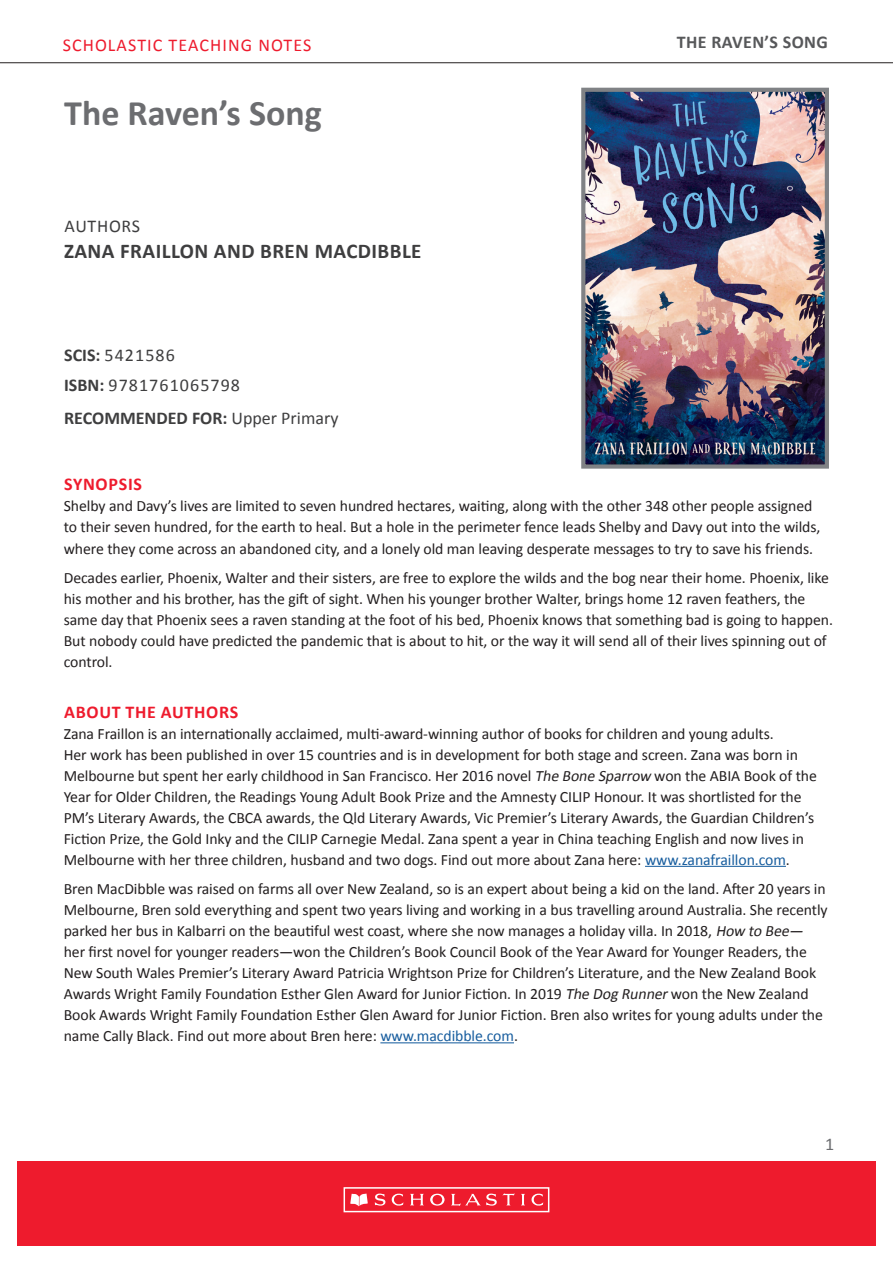
<style>
.page{position:relative;width:893px;height:1263px;background:#fff}
.page>*{position:absolute;margin:0;border:0;box-sizing:border-box;transform-origin:0 0}
.t1{font:700 36px "Calibri";color:#6c6d70}
.t2{font:700 21px "Calibri";letter-spacing:.02em;color:#3e3e3f}
.t3{font:18px "Calibri";letter-spacing:.06em;color:#3e3e3f}
.t4{font:700 18px "Calibri";color:#3e3e3f}
.t5{font:18px "Calibri";letter-spacing:.06em;color:#ee1b2d}
.SUB_HEAD_1{font:700 18px "Calibri";letter-spacing:.04em;color:#ee1b2d}
.t6{font:700 18px "Calibri";letter-spacing:.02em;color:#57585a}
.t7{font:18px "Calibri";letter-spacing:.04em;color:#3e3e3f}
.t8{font:18px "Calibri";color:#6c6d70}
.Body_Copy__Para_spac{font:15.75px/21px "Calibri";letter-spacing:-.005em;color:#231f20}
.s1{font-weight:700}
.s2{font-weight:400}
.s3{font-style:italic}
.s4{color:#175d9e}
</style>
<div class="page">
<hr style="left:0;top:62px;width:893px;height:1px;background:#231f20">
<div style="left:17px;top:1161px;width:859px;height:85px;background:#ee1b2d"></div>
<div style="left:344px;top:1187px;width:205px;height:25px;border:2px solid #fff"></div>
<svg style="left:350px;top:1193px;width:18px;height:13px"></svg>
<svg style="left:375px;top:1193px;width:28px;height:13px"></svg>
<svg style="left:410px;top:1194px;width:14px;height:11px"></svg>
<svg style="left:521px;top:1194px;width:4px;height:11px"></svg>
<svg style="left:531px;top:1193px;width:12px;height:13px"></svg>
<svg style="left:430px;top:1194px;width:15px;height:11px"></svg>
<svg style="left:451px;top:1193px;width:64px;height:13px"></svg>
<img style="left:586px;top:93px;width:238px;height:371px">
<div style="left:581px;top:88px;width:248px;height:381px;border:4px solid #808285"></div>
<hr style="left:645px;top:866px;width:141px;height:1px;background:#175d9e">
<hr style="left:380px;top:1042px;width:134px;height:1px;background:#175d9e">
<p class="t5" style="left:63px;top:32px;width:250px">SCHOLASTIC TEACHING NOTES</p>
<p class="t6" style="left:677px;top:30px;width:153px">THE RAVEN’S SONG</p>
<p class="t1" style="left:64px;top:88px;width:259px">The Raven’s Song</p>
<p class="t7" style="left:65px;top:214px;width:77px">AUTHORS</p>
<p class="t2" style="left:64px;top:236px;width:359px">ZANA FRAILLON AND BREN MACDIBBLE</p>
<p class="t3" style="left:64px;top:342px;width:112px"><span class="s1">SCIS:</span> 5421586</p>
<p class="t3" style="left:64px;top:373px;width:177px"><span class="s1">ISBN:</span> 9781761065798</p>
<p class="t4" style="left:64px;top:405px;width:276px">RECOMMENDED FOR: <span class="s2">Upper Primary</span></p>
<p class="SUB_HEAD_1" style="left:64px;top:472px;width:79px">SYNOPSIS</p>
<p class="Body_Copy__Para_spac" style="left:64px;top:495px;width:758px">Shelby and Davy’s lives are limited to seven hundred hectares, waiting, along with the other 348 other people assigned to their seven hundred, for the earth to heal. But a hole in the perimeter fence leads Shelby and Davy out into the wilds, where they come across an abandoned city, and a lonely old man leaving desperate messages to try to save his friends.</p>
<p class="Body_Copy__Para_spac" style="left:64px;top:567px;width:771px">Decades earlier, Phoenix, Walter and their sisters, are free to explore the wilds and the bog near their home. Phoenix, like his mother and his brother, has the gift of sight. When his younger brother Walter, brings home 12 raven feathers, the same day that Phoenix sees a raven standing at the foot of his bed, Phoenix knows that something bad is going to happen.<br>But nobody could have predicted the pandemic that is about to hit, or the way it will send all of their lives spinning out of control.</p>
<p class="SUB_HEAD_1" style="left:64px;top:699px;width:176px">ABOUT THE AUTHORS</p>
<p class="Body_Copy__Para_spac" style="left:64px;top:722px;width:755px">Zana Fraillon is an internationally acclaimed, multi-award-winning author of books for children and young adults.<br>Her work has been published in over 15 countries and is in development for both stage and screen. Zana was born in Melbourne but spent her early childhood in San Francisco. Her 2016 novel <span class="s3">The Bone Sparrow</span> won the ABIA Book of the Year for Older Children, the Readings Young Adult Book Prize and the Amnesty CILIP Honour. It was shortlisted for the PM’s Literary Awards, the CBCA awards, the Qld Literary Awards, Vic Premier’s Literary Awards, the Guardian Children’s Fiction Prize, the Gold Inky and the CILIP Carnegie Medal. Zana spent a year in China teaching English and now lives in Melbourne with her three children, husband and two dogs. Find out more about Zana here: <span class="s4">www.zanafraillon.com</span>.</p>
<p class="Body_Copy__Para_spac" style="left:64px;top:878px;width:765px">Bren MacDibble was raised on farms all over New Zealand, so is an expert about being a kid on the land. After 20 years in Melbourne, Bren sold everything and spent two years living and working in a bus travelling around Australia. She recently parked her bus in Kalbarri on the beautiful west coast, where she now manages a holiday villa. In 2018, <span class="s3">How to Bee— </span>her first novel for younger readers—won the Children’s Book Council Book of the Year Award for Younger Readers, the New South Wales Premier’s Literary Award Patricia Wrightson Prize for Children’s Literature, and the New Zealand Book Awards Wright Family Foundation Esther Glen Award for Junior Fiction. In 2019 <span class="s3">The Dog Runner</span>won the New Zealand Book Awards Wright Family Foundation Esther Glen Award for Junior Fiction. Bren also writes for young adults under the name Cally Black. Find out more about Bren here: <span class="s4">www.macdibble.com</span>.</p>
<p class="t8" style="left:825px;top:1131px;width:11px">1</p>
</div>
